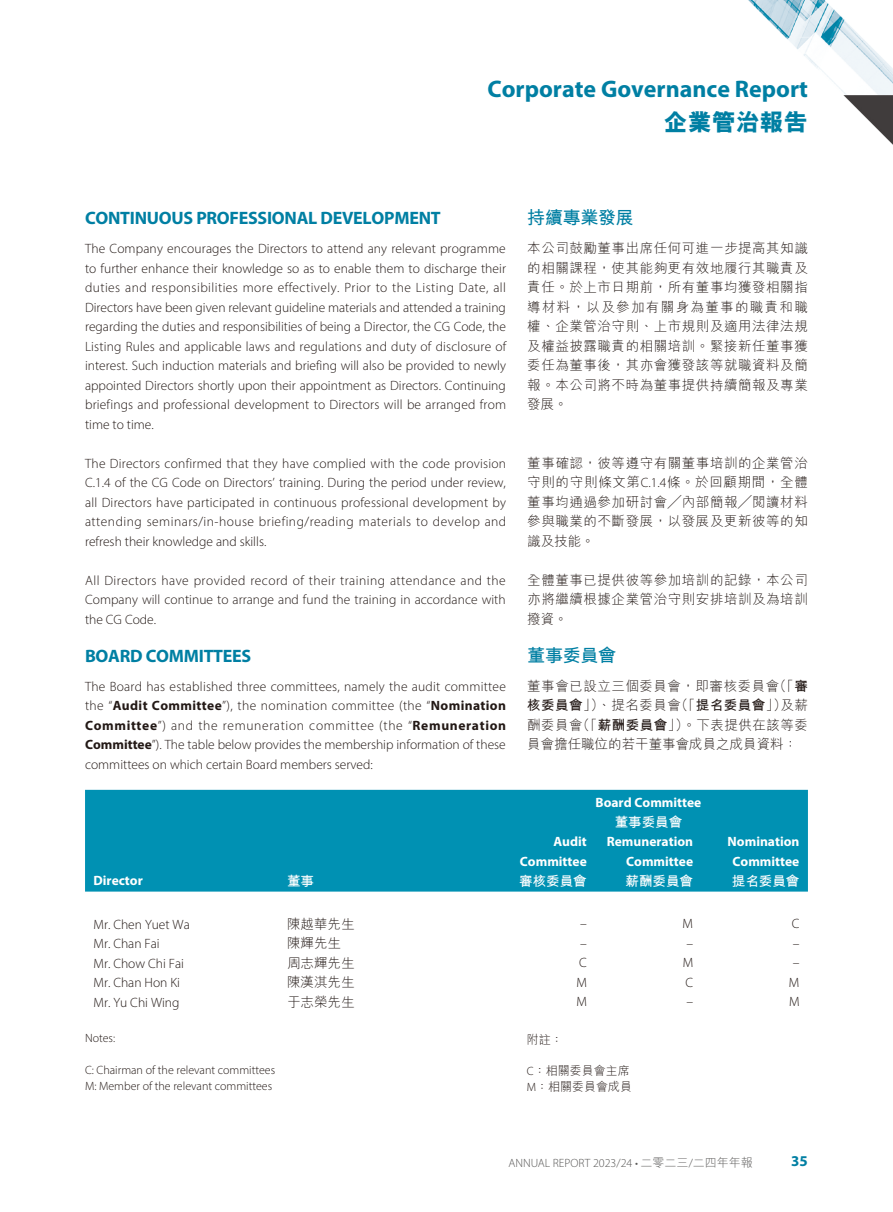
<style>
.page{position:relative;width:893px;height:1212px;background:#fff}
.page>*{position:absolute;margin:0;border:0;box-sizing:border-box;transform-origin:0 0}
.t1{font:700 24px "Myriad Pro";color:#007fa3}
.t2{font:800 24px "M Hei HK";color:#007fa3}
.t3{font:700 18px "Myriad Pro";letter-spacing:-.015em;color:#007fa3}
.t4{font:700 18px "M Hei HK";letter-spacing:-.015em;color:#007fa3}
.t5{font:700 15px "Myriad Pro";color:#007fa3}
.t6{font:300 13.5px/19.5px "Myriad Pro";color:#231916;text-align:justify}
.t7{font:300 13.5px/19.5px "M Hei HK";letter-spacing:.04em;color:#231916;text-align:justify}
.t8{font:700 13.5px/19.5px "Myriad Pro";color:#fff;text-align:right}
.t9{font:700 13.5px "M Hei HK";color:#fff}
.t10{font:300 12px/15.8px "Myriad Pro";color:#231916}
.t11{font:300 12px "Myriad Pro";color:#595857}
.t12{font:300 12px/15.8px "M Hei HK";color:#231916}
.s1{font-weight:700}
.s2{font-family:"Myriad Pro"}
.s3{font-family:"M Hei HK"}
</style>
<div class="page">
<img style="left:748px;top:0;width:145px;height:96px">
<img style="left:844px;top:96px;width:49px;height:49px">
<div style="left:85px;top:790px;width:723px;height:101px;background:#0091b3"></div>
<h1 class="t1" style="left:487px;top:73px;width:322px">Corporate Governance Report</h1>
<h1 class="t2" style="left:664px;top:110px;width:145px">企業管治報告</h1>
<h2 class="t3" style="left:85px;top:207px;width:357px">CONTINUOUS PROFESSIONAL DEVELOPMENT</h2>
<p class="t6" style="left:85px;top:239px;width:423px">The Company encourages the Directors to attend any relevant programme to further enhance their knowledge so as to enable them to discharge their duties and responsibilities more effectively. Prior to the Listing Date, all Directors have been given relevant guideline materials and attended a training regarding the duties and responsibilities of being a Director, the CG Code, the Listing Rules and applicable laws and regulations and duty of disclosure of interest. Such induction materials and briefing will also be provided to newly appointed Directors shortly upon their appointment as Directors. Continuing briefings and professional development to Directors will be arranged from time to time.</p>
<p class="t6" style="left:85px;top:453px;width:423px">The Directors confirmed that they have complied with the code provision C.1.4 of the CG Code on Directors’ training. During the period under review, all Directors have participated in continuous professional development by attending seminars/in-house briefing/reading materials to develop and refresh their knowledge and skills.</p>
<p class="t6" style="left:85px;top:570px;width:422px">All Directors have provided record of their training attendance and the Company will continue to arrange and fund the training in accordance with the CG Code.</p>
<h2 class="t3" style="left:85px;top:644px;width:168px">BOARD COMMITTEES</h2>
<p class="t6" style="left:85px;top:676px;width:422px">The Board has established three committees, namely the audit committee the “<span class="s1">Audit Committee</span>”), the nomination committee (the “<span class="s1">Nomination Committee</span>”) and the remuneration committee (the “<span class="s1">Remuneration Committee</span>”). The table below provides the membership information of these committees on which certain Board members served:</p>
<h2 class="t4" style="left:527px;top:205px;width:108px">持續專業發展</h2>
<p class="t7" style="left:527px;top:238px;width:282px">本公司鼓勵董事出席任何可進一步提高其知識的相關課程，使其能夠更有效地履行其職責及責任。於上市日期前，所有董事均獲發相關指導材料，以及參加有關身為董事的職責和職權、企業管治守則、上市規則及適用法律法規及權益披露職責的相關培訓。緊接新任董事獲委任為董事後，其亦會獲發該等就職資料及簡報。本公司將不時為董事提供持續簡報及專業發展。</p>
<p class="t7" style="left:527px;top:453px;width:282px">董事確認，彼等遵守有關董事培訓的企業管治守則的守則條文第<span class="s2">C.1.4</span>條。於回顧期間，全體董事均通過參加研討會╱內部簡報╱閱讀材料參與職業的不斷發展，以發展及更新彼等的知識及技能。</p>
<p class="t7" style="left:527px;top:570px;width:282px">全體董事已提供彼等參加培訓的記錄，本公司亦將繼續根據企業管治守則安排培訓及為培訓撥資。</p>
<h2 class="t4" style="left:527px;top:642px;width:90px">董事委員會</h2>
<p class="t7" style="left:527px;top:676px;width:282px">董事會已設立三個委員會，即審核委員會（「<span class="s1">審核委員會</span>」）、提名委員會（「<span class="s1">提名委員會</span>」）及薪酬委員會（「<span class="s1">薪酬委員會</span>」）。下表提供在該等委員會擔任職位的若干董事會成員之成員資料：</p>
<p class="t8" style="left:595px;top:792px;width:107px">Board Committee</p>
<p class="t9" style="left:615px;top:812px;width:69px">董事委員會</p>
<p class="t8" style="left:520px;top:831px;width:68px">Audit<br>Committee</p>
<p class="t8" style="left:607px;top:831px;width:88px">Remuneration<br>Committee</p>
<p class="t8" style="left:728px;top:831px;width:73px;text-align:center">Nomination<br>Committee</p>
<p class="t8" style="left:94px;top:870px;width:51px">Director</p>
<p class="t9" style="left:287px;top:871px;width:28px">董事</p>
<p class="t9" style="left:519px;top:871px;width:69px">審核委員會</p>
<p class="t9" style="left:626px;top:871px;width:69px">薪酬委員會</p>
<p class="t9" style="left:732px;top:871px;width:69px">提名委員會</p>
<p class="t6" style="left:94px;top:914px;width:98px">Mr. Chen Yuet Wa</p>
<p class="t7" style="left:287px;top:914px;width:69px">陳越華先生</p>
<p class="t6" style="left:580px;top:914px;width:8px">–</p>
<p class="t6" style="left:683px;top:914px;width:12px">M</p>
<p class="t6" style="left:792px;top:914px;width:9px">C</p>
<p class="t6" style="left:94px;top:934px;width:68px">Mr. Chan Fai</p>
<p class="t7" style="left:287px;top:933px;width:55px">陳輝先生</p>
<p class="t6" style="left:580px;top:933px;width:8px">–</p>
<p class="t6" style="left:686px;top:933px;width:8px">–</p>
<p class="t6" style="left:793px;top:933px;width:8px">–</p>
<p class="t6" style="left:94px;top:953px;width:92px">Mr. Chow Chi Fai</p>
<p class="t7" style="left:287px;top:953px;width:69px">周志輝先生</p>
<p class="t6" style="left:579px;top:953px;width:9px">C</p>
<p class="t6" style="left:683px;top:953px;width:12px">M</p>
<p class="t6" style="left:793px;top:953px;width:8px">–</p>
<p class="t6" style="left:94px;top:973px;width:88px">Mr. Chan Hon Ki</p>
<p class="t7" style="left:287px;top:972px;width:69px">陳漢淇先生</p>
<p class="t6" style="left:576px;top:972px;width:12px">M</p>
<p class="t6" style="left:685px;top:972px;width:9px">C</p>
<p class="t6" style="left:789px;top:972px;width:12px">M</p>
<p class="t6" style="left:94px;top:992px;width:87px">Mr. Yu Chi Wing</p>
<p class="t7" style="left:287px;top:992px;width:69px">于志榮先生</p>
<p class="t6" style="left:576px;top:992px;width:12px">M</p>
<p class="t6" style="left:686px;top:992px;width:8px">–</p>
<p class="t6" style="left:789px;top:992px;width:12px">M</p>
<p class="t10" style="left:85px;top:1030px;width:32px">Notes:</p>
<p class="t10" style="left:85px;top:1062px;width:192px">C: Chairman of the relevant committees<br>M: Member of the relevant committees</p>
<p class="t12" style="left:527px;top:1031px;width:37px">附註：</p>
<p class="t12" style="left:527px;top:1063px;width:107px"><span class="s2">C</span>：相關委員會主席<br><span class="s2">M</span>：相關委員會成員</p>
<p class="t11" style="left:508px;top:1155px;width:246px">ANNUAL REPORT 2023/24 • <span class="s3">二零二三</span>/<span class="s3">二四年年報</span></p>
<p class="t5" style="left:791px;top:1151px;width:18px">35</p>
</div>
